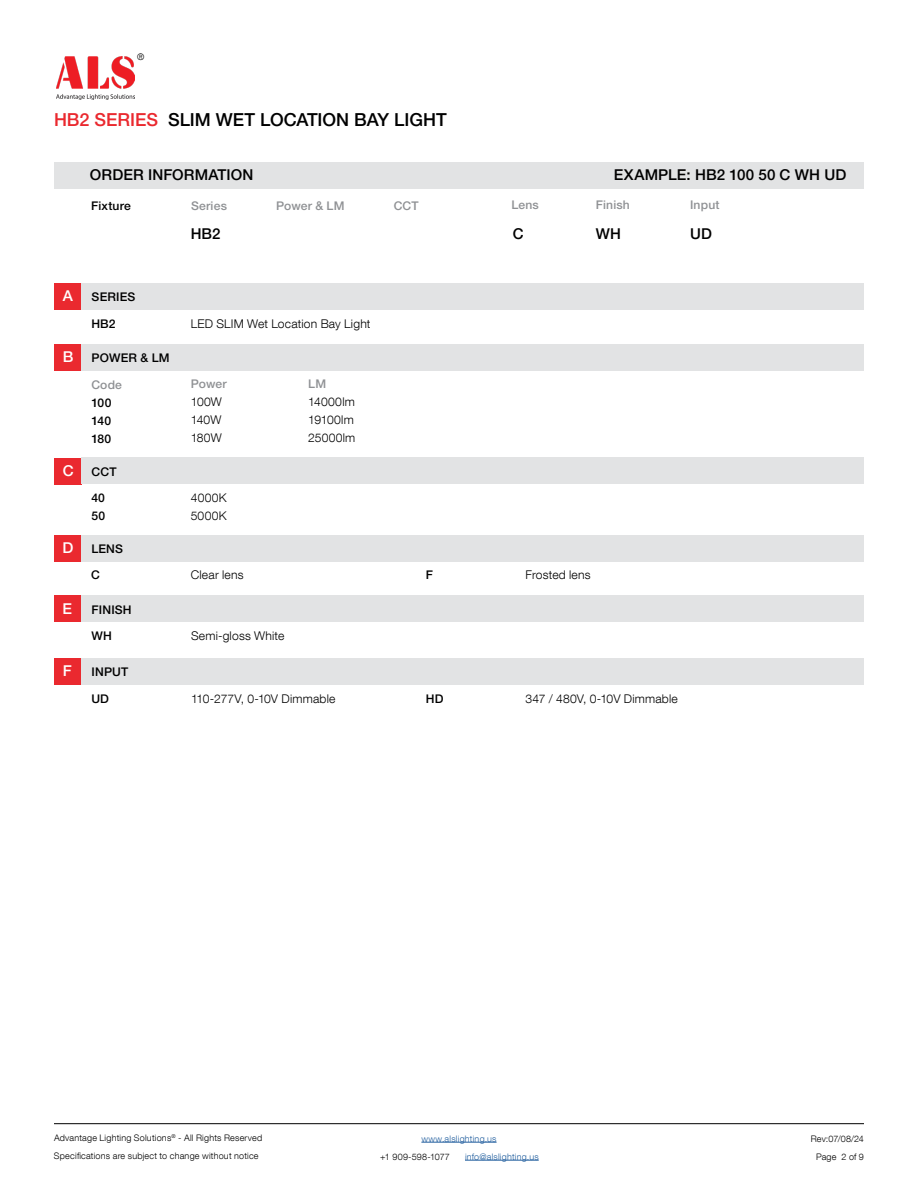
<style>
.page{position:relative;width:918px;height:1188px;background:#fff}
.page>*{position:absolute;margin:0;border:0;box-sizing:border-box;transform-origin:0 0}
.t1{font:500 18px "Helvetica Neue LT Pro";letter-spacing:-.005em;color:#000}
.t2{font:500 15px "Helvetica Neue LT Pro";letter-spacing:.005em;color:#000}
.t3{font:500 15px "Helvetica Neue LT Pro";color:#fff}
.t4{font:300 12px/18px "Helvetica Neue LT Com";letter-spacing:.015em;color:#000}
.t5{font:500 12px/18px "Helvetica Neue LT Pro";letter-spacing:.015em;color:#000;text-align:justify}
.t6{font:500 12px "Helvetica Neue LT Pro";letter-spacing:.015em;color:#8f9194}
.t7{font:300 9px/18px "Helvetica Neue LT Com";letter-spacing:.025em;color:#000}
.t8{font:300 9px "Helvetica Neue LT Com";letter-spacing:.025em;color:#215e9e}
.s1{color:#ea292f}
</style>
<div class="page">
<hr style="left:421px;top:1142px;width:76px;height:1px;background:#215e9e">
<hr style="left:465px;top:1160px;width:74px;height:1px;background:#215e9e">
<hr style="left:54px;top:1123px;width:810px;height:1px;background:#000">
<img style="left:56px;top:57px;width:79px;height:43px">
<div style="left:82px;top:162px;width:782px;height:26px;background:#e2e3e4"></div>
<div style="left:54px;top:162px;width:27px;height:26px;background:#e2e3e4"></div>
<div style="left:54px;top:283px;width:28px;height:27px;background:#ea292f"></div>
<div style="left:54px;top:535px;width:27px;height:27px;background:#ea292f"></div>
<div style="left:54px;top:596px;width:27px;height:26px;background:#ea292f"></div>
<div style="left:54px;top:658px;width:28px;height:27px;background:#ea292f"></div>
<div style="left:54px;top:344px;width:28px;height:26px;background:#ea292f"></div>
<div style="left:54px;top:458px;width:28px;height:26px;background:#ea292f"></div>
<div style="left:82px;top:344px;width:782px;height:27px;background:#e2e3e4"></div>
<div style="left:82px;top:458px;width:782px;height:26px;background:#e2e3e4"></div>
<div style="left:82px;top:283px;width:782px;height:27px;background:#e2e3e4"></div>
<div style="left:81px;top:535px;width:783px;height:27px;background:#e2e3e4"></div>
<div style="left:82px;top:596px;width:782px;height:26px;background:#e2e3e4"></div>
<div style="left:82px;top:658px;width:782px;height:27px;background:#e2e3e4"></div>
<p class="t7" style="left:137px;top:48px;width:9px">®</p>
<h1 class="t1" style="left:54px;top:109px;width:394px"><span class="s1">HB2 SERIES</span> SLIM WET LOCATION BAY LIGHT</h1>
<p class="t2" style="left:90px;top:166px;width:165px">ORDER INFORMATION</p>
<p class="t2" style="left:614px;top:166px;width:234px">EXAMPLE: HB2 100 50 C WH UD</p>
<p class="t5" style="left:91px;top:197px;width:41px">Fixture</p>
<p class="t6" style="left:191px;top:199px;width:37px">Series</p>
<p class="t6" style="left:276px;top:199px;width:70px">Power &amp; LM</p>
<p class="t6" style="left:394px;top:199px;width:27px">CCT</p>
<p class="t6" style="left:511px;top:198px;width:29px">Lens</p>
<p class="t6" style="left:596px;top:198px;width:36px">Finish</p>
<p class="t6" style="left:690px;top:198px;width:31px">Input</p>
<p class="t2" style="left:191px;top:224px;width:31px">HB2</p>
<p class="t2" style="left:513px;top:224px;width:12px">C</p>
<p class="t2" style="left:596px;top:224px;width:26px">WH</p>
<p class="t2" style="left:690px;top:224px;width:23px">UD</p>
<p class="t3" style="left:63px;top:287px;width:12px">A</p>
<p class="t5" style="left:92px;top:288px;width:45px">SERIES</p>
<p class="t5" style="left:91px;top:314px;width:26px">HB2</p>
<p class="t4" style="left:191px;top:314px;width:181px">LED SLIM Wet Location Bay Light</p>
<p class="t3" style="left:63px;top:348px;width:12px">B</p>
<p class="t5" style="left:92px;top:349px;width:79px">POWER &amp; LM</p>
<p class="t6" style="left:91px;top:377px;width:32px">Code</p>
<p class="t5" style="left:91px;top:393px;width:22px">100<br>140<br>180</p>
<p class="t6" style="left:191px;top:377px;width:37px">Power</p>
<p class="t4" style="left:191px;top:393px;width:33px;text-align:justify">100W 140W 180W</p>
<p class="t6" style="left:308px;top:377px;width:19px">LM</p>
<p class="t4" style="left:308px;top:393px;width:49px">14000lm<br>19100lm<br>25000lm</p>
<p class="t3" style="left:63px;top:462px;width:12px">C</p>
<p class="t5" style="left:92px;top:462px;width:27px">CCT</p>
<p class="t5" style="left:91px;top:489px;width:15px">40<br>50</p>
<p class="t4" style="left:191px;top:488px;width:37px">4000K<br>5000K</p>
<p class="t3" style="left:62px;top:539px;width:12px">D</p>
<p class="t5" style="left:91px;top:540px;width:33px">LENS</p>
<p class="t5" style="left:91px;top:566px;width:10px">C</p>
<p class="t5" style="left:426px;top:566px;width:9px">F</p>
<p class="t4" style="left:191px;top:566px;width:54px">Clear lens</p>
<p class="t4" style="left:526px;top:566px;width:67px">Frosted lens</p>
<p class="t3" style="left:62px;top:599px;width:11px">E</p>
<p class="t5" style="left:92px;top:600px;width:42px">FINISH</p>
<p class="t5" style="left:91px;top:627px;width:22px">WH</p>
<p class="t4" style="left:191px;top:627px;width:95px">Semi-gloss White</p>
<p class="t3" style="left:63px;top:662px;width:10px">F</p>
<p class="t5" style="left:92px;top:663px;width:38px">INPUT</p>
<p class="t4" style="left:191px;top:689px;width:146px">110-277V, 0-10V Dimmable</p>
<p class="t4" style="left:526px;top:689px;width:154px">347 / 480V, 0-10V Dimmable</p>
<p class="t5" style="left:91px;top:689px;width:19px">UD</p>
<p class="t5" style="left:426px;top:689px;width:19px">HD</p>
<p class="t7" style="left:54px;top:1129px;width:210px">Advantage Lighting Solutions<sup>®</sup> - All Rights Reserved<br>Specifications are subject to change without notice</p>
<p class="t7" style="left:811px;top:1129px;width:55px;text-align:center">Rev:07/08/24<br>Page 2 of 9</p>
<p class="t8" style="left:421px;top:1133px;width:77px">www.alslighting.us</p>
<p class="t7" style="left:380px;top:1147px;width:71px">+1 909-598-1077</p>
<p class="t8" style="left:465px;top:1151px;width:75px">info@alslighting.us</p>
</div>
